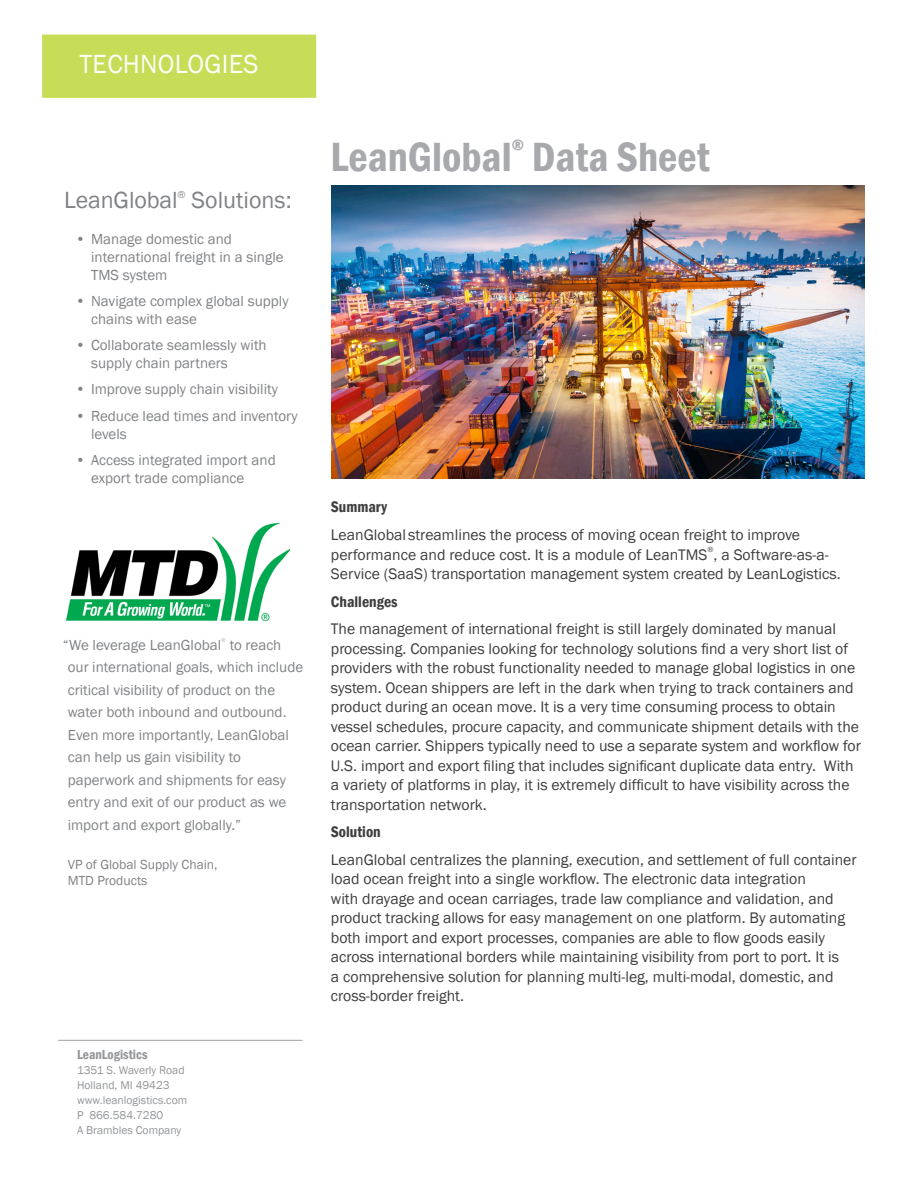
<style>
.page{position:relative;width:918px;height:1188px;background:#fff}
.page>*{position:absolute;margin:0;border:0;box-sizing:border-box;transform-origin:0 0}
.Bold_Headline{font:600 condensed 42px "Franklin Gothic";color:#a8a9ad}
.t1{font:27px "Franklin Gothic";letter-spacing:.01em;color:#fff}
.Left_Column_Copy{font:24px "Franklin Gothic";letter-spacing:-.005em;color:#808285}
.Body_Copy{font:15.75px/19.5px "Franklin Gothic";color:#3e3e3f}
.Body_Copy-2{font:600 condensed 15.75px "Franklin Gothic";color:#3e3e3f}
.Bold_Headline-2{font:600 condensed 15.75px "Franklin Gothic";color:#a8a9ad}
.Left_Column_Copy-2{font:15px/22.5px "Franklin Gothic";color:#808285}
.Left_Column_Copy-3{font:13.5px "Franklin Gothic";color:#808285}
.t2{font:600 condensed 13.5px "Franklin Gothic";color:#939598}
.t3{font:11.7px/15px "Franklin Gothic";color:#939598}
.Left_Column_Copy-4{font:10.5px "Franklin Gothic";color:#808285}
.t4{font:7.8px "Franklin Gothic";color:#3e3e3f}
.Left_Column_Copy-5{font:6px "Franklin Gothic";color:#b0b1b5}
</style>
<div class="page">
<div style="left:42px;top:35px;width:274px;height:63px;background:#c7dc57"></div>
<hr style="left:58px;top:1040px;width:245px;height:1px;background:#9d9fa2">
<img style="left:332px;top:186px;width:533px;height:293px">
<img style="left:67px;top:524px;width:222px;height:96px">
<h2 class="t1" style="left:80px;top:47px;width:180px">TECHNOLOGIES</h2>
<p class="Left_Column_Copy" style="left:64px;top:185px;width:115px">LeanGlobal</p>
<p class="Left_Column_Copy-4" style="left:178px;top:188px;width:10px">®</p>
<p class="Left_Column_Copy" style="left:192px;top:185px;width:102px">Solutions:</p>
<p class="Left_Column_Copy-2" style="left:91px;top:230px;width:194px;line-height:18px;text-indent:-16px">• Manage domestic and international freight in a single<br>TMS system</p>
<p class="Left_Column_Copy-2" style="left:91px;top:293px;width:199px;line-height:18px;text-indent:-16px">• Navigate complex global supply chains with ease</p>
<p class="Left_Column_Copy-2" style="left:91px;top:337px;width:177px;line-height:18px;text-indent:-16px">• Collaborate seamlessly with supply chain partners</p>
<p class="Left_Column_Copy-2" style="left:75px;top:379px;width:204px">• Improve supply chain visibility</p>
<p class="Left_Column_Copy-2" style="left:91px;top:407px;width:208px;line-height:18px;text-indent:-16px">• Reduce lead times and inventory levels</p>
<p class="Left_Column_Copy-2" style="left:91px;top:451px;width:186px;line-height:18px;text-indent:-16px">• Access integrated import and export trade compliance</p>
<p class="Left_Column_Copy-2" style="left:63px;top:634px;width:160px">“We leverage LeanGlobal</p>
<p class="Left_Column_Copy-5" style="left:221px;top:636px;width:6px">®</p>
<p class="Left_Column_Copy-2" style="left:68px;top:634px;width:237px;text-indent:162px">to reach our international goals, which include critical visibility of product on the water both inbound and outbound.<br>Even more importantly, LeanGlobal can help us gain visibility to paperwork and shipments for easy entry and exit of our product as we import and export globally.”</p>
<p class="Left_Column_Copy-3" style="left:68px;top:856px;width:151px">VP of Global Supply Chain,</p>
<p class="Left_Column_Copy-3" style="left:68px;top:872px;width:81px">MTD Products</p>
<p class="t2" style="left:77px;top:1046px;width:72px">LeanLogistics</p>
<p class="t3" style="left:77px;top:1063px;width:109px">1351 S. Waverly Road<br>Holland, MI 49423</p>
<p class="t3" style="left:77px;top:1093px;width:112px">www.leanlogistics.com<br>P 866.584.7280<br>A Brambles Company</p>
<p class="Bold_Headline" style="left:331px;top:129px;width:183px">LeanGlobal</p>
<p class="Bold_Headline-2" style="left:512px;top:134px;width:14px">®</p>
<p class="Bold_Headline" style="left:532px;top:129px;width:179px">Data Sheet</p>
<p class="Body_Copy-2" style="left:331px;top:497px;width:58px">Summary</p>
<p class="Body_Copy" style="left:331px;top:525px;width:499px">LeanGlobal streamlines the process of moving ocean freight to improve performance and reduce cost. It is a module of LeanTMS , a Software-as-a-</p>
<p class="t4" style="left:707px;top:545px;width:8px">®</p>
<p class="Body_Copy" style="left:331px;top:564px;width:511px">Service (SaaS) transportation management system created by LeanLogistics.</p>
<p class="Body_Copy-2" style="left:331px;top:591px;width:68px">Challenges</p>
<p class="Body_Copy" style="left:331px;top:620px;width:531px">The management of international freight is still largely dominated by manual processing. Companies looking for technology solutions find a very short list of providers with the robust functionality needed to manage global logistics in one system. Ocean shippers are left in the dark when trying to track containers and product during an ocean move. It is a very time consuming process to obtain vessel schedules, procure capacity, and communicate shipment details with the ocean carrier. Shippers typically need to use a separate system and workflow for U.S. import and export filing that includes significant duplicate data entry. With a variety of platforms in play, it is extremely difficult to have visibility across the transportation network.</p>
<p class="Body_Copy-2" style="left:331px;top:822px;width:51px">Solution</p>
<p class="Body_Copy" style="left:331px;top:850px;width:527px">LeanGlobal centralizes the planning, execution, and settlement of full container load ocean freight into a single workflow. The electronic data integration<br>with drayage and ocean carriages, trade law compliance and validation, and product tracking allows for easy management on one platform. By automating both import and export processes, companies are able to flow goods easily across international borders while maintaining visibility from port to port. It is<br>a comprehensive solution for planning multi-leg, multi-modal, domestic, and cross-border freight.</p>
</div>
